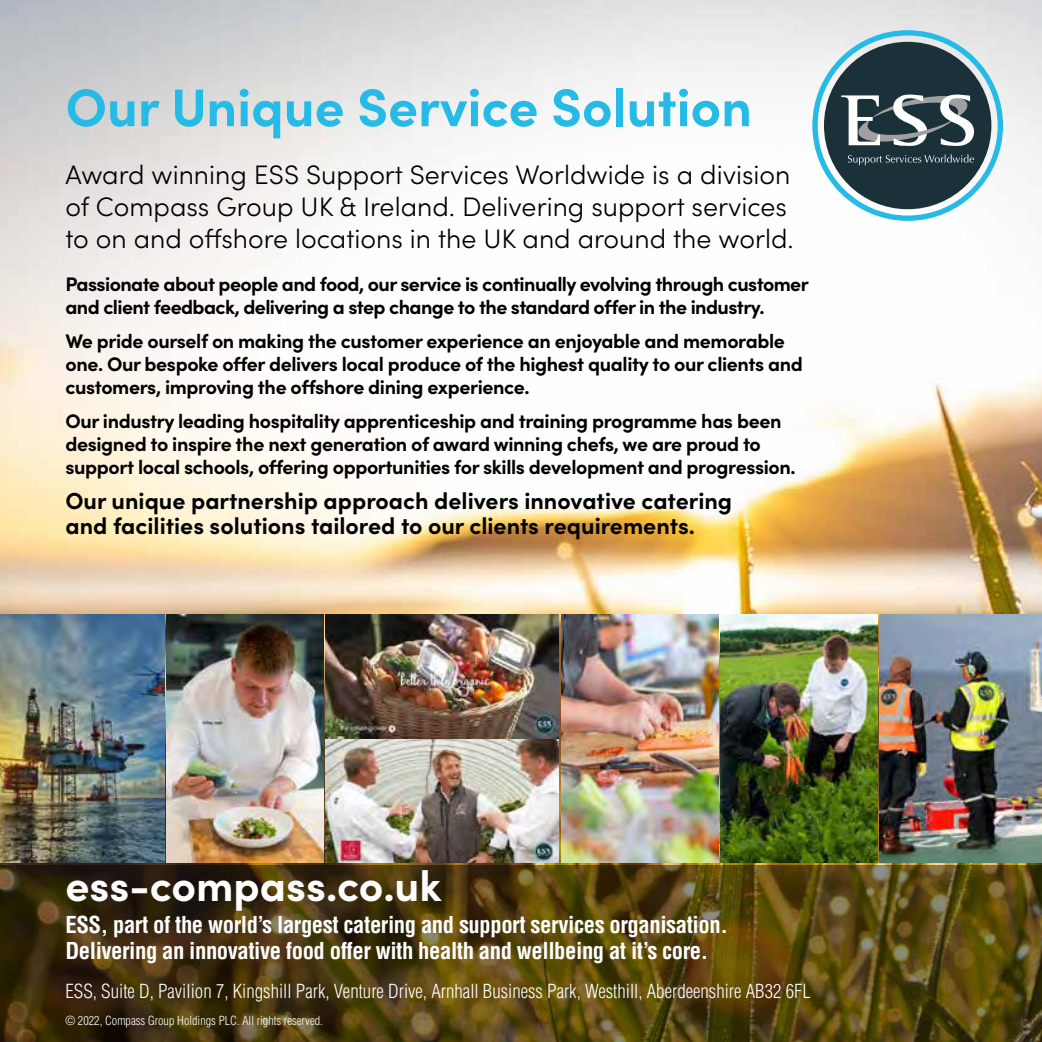
<style>
.page{position:relative;width:1042px;height:1042px;background:#fff}
.page>*{position:absolute;margin:0;border:0;box-sizing:border-box;transform-origin:0 0}
.t1{font:700 53.02px "Sofia Pro";color:#25bbe6}
.t2{font:700 42.88px "Sofia Pro";color:#fff}
.t3{font:300 26.78px/32.2px "Sofia Pro";color:#000}
.t4{font:700 23.28px/25px "Sofia Pro";color:#000}
.t5{font:700 condensed 22.75px/26.6px "Helvetica LT";letter-spacing:-.02em;color:#fff}
.t6{font:700 19.6px/23.3px "Sofia Pro";letter-spacing:-.02em;color:#000}
.t7{font:300 condensed 18.9px "Helvetica LT";color:#fff}
.t8{font:300 condensed 12.25px "Helvetica LT";color:#fff}
</style>
<div class="page">
<img style="left:0;top:0;width:1042px;height:865px">
<svg style="left:0;top:865px;width:1042px;height:177px;background:#4e3d0f"></svg>
<svg style="left:812px;top:30px;width:191px;height:191px"></svg>
<img style="left:166px;top:615px;width:157px;height:247px">
<img style="left:720px;top:615px;width:157px;height:247px">
<img style="left:326px;top:615px;width:232px;height:247px">
<img style="left:0;top:615px;width:164px;height:247px">
<img style="left:880px;top:615px;width:162px;height:247px">
<img style="left:561px;top:615px;width:157px;height:247px">
<h1 class="t1" style="left:65px;top:67px;width:688px">Our Unique Service Solution</h1>
<h3 class="t3" style="left:65px;top:156px;width:730px">Award winning ESS Support Services Worldwide is a division of Compass Group UK &amp; Ireland. Delivering support services to on and offshore locations in the UK and around the world.</h3>
<p class="t6" style="left:65px;top:271px;width:745px">Passionate about people and food, our service is continually evolving through customer and client feedback, delivering a step change to the standard offer in the industry.</p>
<p class="t6" style="left:65px;top:328px;width:739px">We pride ourself on making the customer experience an enjoyable and memorable one. Our bespoke offer delivers local produce of the highest quality to our clients and customers, improving the offshore dining experience.</p>
<p class="t6" style="left:65px;top:407px;width:732px">Our industry leading hospitality apprenticeship and training programme has been designed to inspire the next generation of award winning chefs, we are proud to support local schools, offering opportunities for skills development and progression.</p>
<p class="t4" style="left:65px;top:486px;width:668px">Our unique partnership approach delivers innovative catering and facilities solutions tailored to our clients requirements.</p>
<h2 class="t2" style="left:65px;top:852px;width:377px">ess-compass.co.uk</h2>
<p class="t5" style="left:65px;top:911px;width:664px">ESS, part of the world’s largest catering and support services organisation.<br>Delivering an innovative food offer with health and wellbeing at it’s core.</p>
<p class="t7" style="left:65px;top:979px;width:747px">ESS, Suite D, Pavilion 7, Kingshill Park, Venture Drive, Arnhall Business Park, Westhill, Aberdeenshire AB32 6FL</p>
<p class="t8" style="left:65px;top:1013px;width:259px">© 2022, Compass Group Holdings PLC. All rights reserved.</p>
</div>
